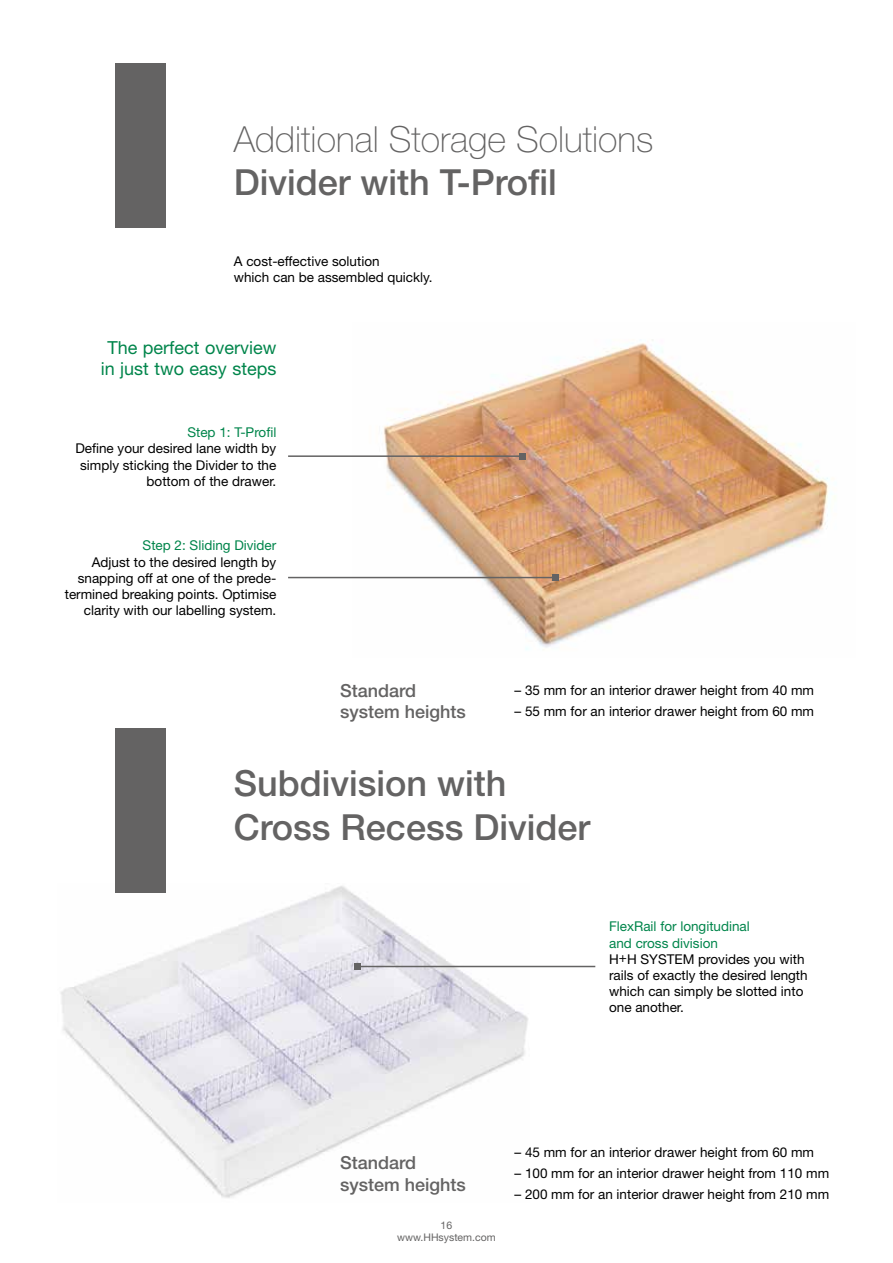
<style>
.page{position:relative;width:893px;height:1263px;background:#fff}
.page>*{position:absolute;margin:0;border:0;box-sizing:border-box;transform-origin:0 0}
.t1{font:900 230.55px "Helvetica Neue";color:#646363}
.t2{font:500 36px/43.2px "Helvetica Neue";color:#646363}
.t3{font:100 36px "Helvetica Neue";color:#646363}
.t4{font:500 18px/21.6px "Helvetica Neue";color:#646363}
.t5{font:18px/21px "Helvetica Neue";color:#00854b;text-align:center}
.t6{font:13.5px/16.2px "Helvetica Neue";color:#000}
.t7{font:13.5px/16.2px "Helvetica Neue";color:#00854b}
.t8{font:10.5px/12px "Helvetica Neue";color:#646363;text-align:center}
</style>
<div class="page">
<img style="left:60px;top:886px;width:469px;height:312px">
<img style="left:353px;top:339px;width:482px;height:311px">
<hr style="left:288px;top:455px;width:234px;height:2px;background:#646363">
<svg style="left:519px;top:453px;width:6px;height:6px"></svg>
<hr style="left:357px;top:966px;width:238px;height:1px;background:#646363">
<svg style="left:354px;top:963px;width:6px;height:6px"></svg>
<hr style="left:288px;top:577px;width:268px;height:1px;background:#646363">
<svg style="left:553px;top:574px;width:6px;height:6px"></svg>
<h1 class="t1" style="left:102px;top:8px;width:78px">I</h1>
<h2 class="t3" style="left:234px;top:119px;width:421px">Additional Storage Solutions</h2>
<h2 class="t2" style="left:234px;top:160px;width:324px">Divider with T-Profil</h2>
<p class="t6" style="left:234px;top:253px;width:200px">A cost-effective solution<br>which can be assembled quickly.</p>
<h3 class="t5" style="left:101px;top:337px;width:177px">The perfect overview in just two easy steps</h3>
<p class="t7" style="left:187px;top:424px;width:91px">Step 1: T-Profil</p>
<p class="t6" style="left:75px;top:440px;width:203px;text-align:right">Define your desired lane width by simply sticking the Divider to the bottom of the drawer.</p>
<p class="t7" style="left:143px;top:537px;width:135px">Step 2: Sliding Divider</p>
<p class="t6" style="left:65px;top:554px;width:213px;text-align:right">Adjust to the desired length by snapping off at one of the prede&shy;termined breaking points. Optimise clarity with our labelling system.</p>
<h3 class="t4" style="left:340px;top:679px;width:127px">Standard system heights</h3>
<p class="t6" style="left:514px;top:682px;width:301px">– 35 mm for an interior drawer height from 40 mm</p>
<p class="t6" style="left:514px;top:703px;width:301px">– 55 mm for an interior drawer height from 60 mm</p>
<h1 class="t1" style="left:102px;top:673px;width:78px">I</h1>
<h2 class="t2" style="left:234px;top:762px;width:358px">Subdivision with<br>Cross Recess Divider</h2>
<p class="t7" style="left:609px;top:918px;width:142px">FlexRail for longitudinal and cross division</p>
<p class="t6" style="left:609px;top:951px;width:200px">H+H SYSTEM provides you with rails of exactly the desired length which can simply be slotted into one another.</p>
<h3 class="t4" style="left:340px;top:1152px;width:127px">Standard system heights</h3>
<p class="t8" style="left:397px;top:1219px;width:100px">16 www.HHsystem.com</p>
<p class="t6" style="left:514px;top:1144px;width:301px">– 45 mm for an interior drawer height from 60 mm</p>
<p class="t6" style="left:514px;top:1165px;width:316px">– 100 mm for an interior drawer height from 110 mm</p>
<p class="t6" style="left:514px;top:1186px;width:316px">– 200 mm for an interior drawer height from 210 mm</p>
</div>
